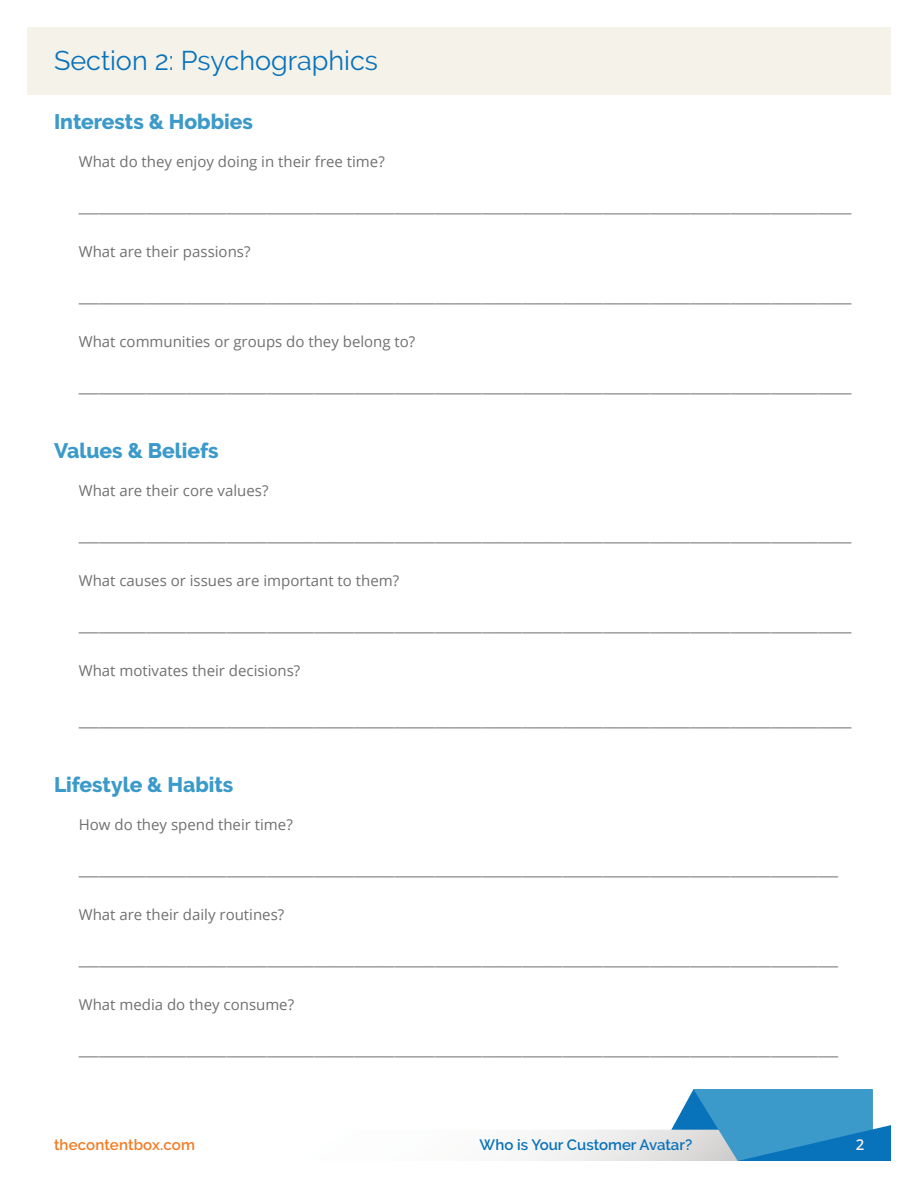
<style>
.page{position:relative;width:918px;height:1188px;background:#fff}
.page>*{position:absolute;margin:0;border:0;box-sizing:border-box;transform-origin:0 0}
.t1{font:27px "Raleway";color:#0872ba}
.t2{font:800 21px "Raleway";color:#3b9aca}
.t3{font:15px "Open Sans";color:#707070}
.t4{font:600 15px "Raleway";color:#0872ba}
.t5{font:600 15px "Raleway";letter-spacing:.01em;color:#f47a21}
.t6{font:600 15px "Open Sans";color:#f4f2e9}
</style>
<div class="page">
<svg style="left:518px;top:1089px;width:373px;height:72px"></svg>
<div style="left:27px;top:27px;width:864px;height:67px;background:#f4f2e9"></div>
<h1 class="t1" style="left:54px;top:45px;width:326px">Section 2: Psychographics</h1>
<h2 class="t2" style="left:54px;top:110px;width:200px">Interests &amp; Hobbies</h2>
<p class="t3" style="left:79px;top:152px;width:307px">What do they enjoy doing in their free time?</p>
<p class="t3" style="left:79px;top:197px;width:774px">___________________________________________________________________________________________________________________</p>
<p class="t3" style="left:79px;top:242px;width:173px">What are their passions?</p>
<p class="t3" style="left:79px;top:287px;width:774px">___________________________________________________________________________________________________________________</p>
<p class="t3" style="left:79px;top:332px;width:338px">What communities or groups do they belong to?</p>
<p class="t3" style="left:79px;top:377px;width:774px">___________________________________________________________________________________________________________________</p>
<h2 class="t2" style="left:54px;top:439px;width:166px">Values &amp; Beliefs</h2>
<p class="t3" style="left:79px;top:481px;width:191px">What are their core values?</p>
<p class="t3" style="left:79px;top:526px;width:774px">___________________________________________________________________________________________________________________</p>
<p class="t3" style="left:79px;top:571px;width:322px">What causes or issues are important to them?</p>
<p class="t3" style="left:79px;top:616px;width:774px">___________________________________________________________________________________________________________________</p>
<p class="t3" style="left:79px;top:661px;width:223px">What motivates their decisions?</p>
<p class="t3" style="left:79px;top:710px;width:774px">___________________________________________________________________________________________________________________</p>
<h2 class="t2" style="left:54px;top:772px;width:181px">Lifestyle &amp; Habits</h2>
<p class="t3" style="left:79px;top:814px;width:215px">How do they spend their time?</p>
<p class="t3" style="left:79px;top:859px;width:761px">_________________________________________________________________________________________________________________</p>
<p class="t3" style="left:79px;top:904px;width:207px">What are their daily routines?</p>
<p class="t3" style="left:79px;top:949px;width:761px">_________________________________________________________________________________________________________________</p>
<p class="t3" style="left:79px;top:994px;width:217px">What media do they consume?</p>
<p class="t3" style="left:79px;top:1039px;width:761px">_________________________________________________________________________________________________________________</p>
<p class="t5" style="left:54px;top:1136px;width:143px">thecontentbox.com</p>
<p class="t4" style="left:480px;top:1136px;width:214px">Who is Your Customer Avatar?</p>
<p class="t6" style="left:856px;top:1134px;width:10px">2</p>
</div>
